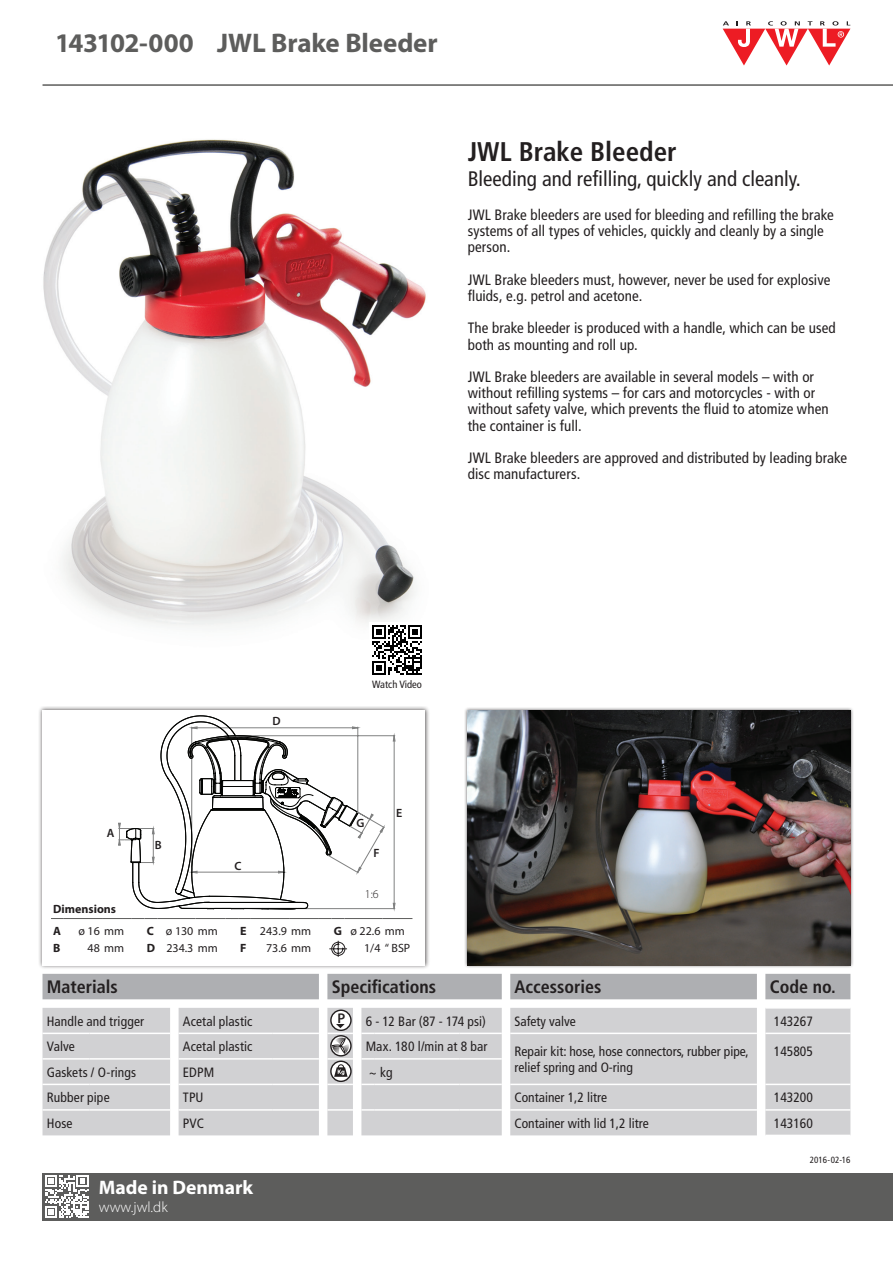
<style>
.page{position:relative;width:893px;height:1263px;background:#fff}
.page>*{position:absolute;margin:0;border:0;box-sizing:border-box;transform-origin:0 0}
.Overskrift_ny{font:700 27px "Myriad Pro";letter-spacing:-.005em;color:#5d5d5c}
.t1{font:700 condensed 27px "Frutiger LT Com";color:#231f20}
.t2{font:condensed 21px "Frutiger LT Com";color:#231f20}
.t3{font:700 19.65px "Myriad Pro";color:#fff}
.t4{font:700 condensed 18px "Frutiger LT Com";color:#231f20}
.Intro_sider{font:condensed 15px/16.2px "Frutiger LT Com";letter-spacing:.005em;color:#231f20}
.t5{font:300 15px "Myriad Pro";color:#fff}
.t6{font:600 14.1px "Myriad Pro";color:#231f20}
.Brød_ny{font:condensed 13.5px/16.2px "Frutiger LT Com";color:#231f20}
.t7{font:12px "Myriad Pro";color:#231f20}
.t8{font:700 12px "Myriad Pro";color:#231f20}
.t9{font:600 12px "Myriad Pro";color:#231f20}
.t10{font:300 12px "Myriad Pro";color:#231f20}
.t11{font:condensed 10.5px "Frutiger LT Com";color:#231f20}
.Intro_sider-2{font:condensed 9px "Frutiger LT Com";letter-spacing:.01em;color:#231f20}
</style>
<div class="page">
<div style="left:43px;top:1172px;width:850px;height:48px;background:#5d5d5c"></div>
<svg style="left:45px;top:1175px;width:44px;height:43px"></svg>
<hr style="left:43px;top:84px;width:850px;height:2px;background:#5d5d5c">
<svg style="left:723px;top:21px;width:127px;height:45px"></svg>
<div style="left:38px;top:706px;width:392px;height:264px;background:#231f20;opacity:.75"></div>
<div style="left:43px;top:710px;width:382px;height:255px;background:#fff"></div>
<img style="left:43px;top:139px;width:383px;height:488px">
<div style="left:464px;top:707px;width:390px;height:262px;background:#231f20;opacity:.75"></div>
<img style="left:468px;top:710px;width:382px;height:255px">
<div style="left:369px;top:622px;width:56px;height:56px;background:#fff"></div>
<svg style="left:372px;top:625px;width:50px;height:50px"></svg>
<div style="left:43px;top:974px;width:807px;height:25px;background:#aeafb2"></div>
<svg style="left:43px;top:1008px;width:807px;height:127px;background:#d3d3d5"></svg>
<hr style="left:43px;top:1032px;width:46px;height:2px;background:#fff">
<hr style="left:89px;top:1032px;width:81px;height:2px;background:#fff">
<hr style="left:43px;top:1058px;width:46px;height:1px;background:#fff">
<hr style="left:89px;top:1058px;width:81px;height:1px;background:#fff">
<hr style="left:43px;top:1084px;width:46px;height:1px;background:#fff">
<hr style="left:89px;top:1084px;width:81px;height:1px;background:#fff">
<hr style="left:43px;top:1109px;width:46px;height:2px;background:#fff">
<hr style="left:89px;top:1109px;width:81px;height:2px;background:#fff">
<hr style="left:179px;top:1032px;width:93px;height:2px;background:#fff">
<hr style="left:272px;top:1032px;width:47px;height:2px;background:#fff">
<hr style="left:179px;top:1058px;width:93px;height:1px;background:#fff">
<hr style="left:272px;top:1058px;width:47px;height:1px;background:#fff">
<hr style="left:179px;top:1084px;width:93px;height:1px;background:#fff">
<hr style="left:272px;top:1084px;width:47px;height:1px;background:#fff">
<hr style="left:179px;top:1109px;width:93px;height:2px;background:#fff">
<hr style="left:272px;top:1109px;width:47px;height:2px;background:#fff">
<svg style="left:361px;top:1032px;width:13px;height:2px"></svg>
<hr style="left:374px;top:1032px;width:85px;height:2px;background:#fff">
<hr style="left:459px;top:1032px;width:43px;height:2px;background:#fff">
<svg style="left:361px;top:1058px;width:13px;height:1px"></svg>
<hr style="left:374px;top:1058px;width:85px;height:1px;background:#fff">
<hr style="left:459px;top:1058px;width:43px;height:1px;background:#fff">
<svg style="left:361px;top:1084px;width:13px;height:1px"></svg>
<hr style="left:374px;top:1084px;width:85px;height:1px;background:#fff">
<hr style="left:459px;top:1084px;width:43px;height:1px;background:#fff">
<svg style="left:361px;top:1109px;width:13px;height:2px"></svg>
<hr style="left:374px;top:1109px;width:85px;height:2px;background:#fff">
<hr style="left:459px;top:1109px;width:43px;height:2px;background:#fff">
<hr style="left:327px;top:1032px;width:26px;height:2px;background:#fff">
<svg style="left:327px;top:1084px;width:26px;height:1px"></svg>
<hr style="left:327px;top:1109px;width:26px;height:2px;background:#fff">
<hr style="left:510px;top:1084px;width:247px;height:1px;background:#fff">
<hr style="left:510px;top:1109px;width:247px;height:2px;background:#fff">
<hr style="left:765px;top:1032px;width:85px;height:2px;background:#fff">
<hr style="left:765px;top:1084px;width:85px;height:1px;background:#fff">
<hr style="left:765px;top:1109px;width:85px;height:2px;background:#fff">
<hr style="left:510px;top:1032px;width:247px;height:2px;background:#fff">
<svg style="left:331px;top:1010px;width:20px;height:20px"></svg>
<div style="left:330px;top:1009px;width:22px;height:22px;border:1px solid #231f20;border-radius:50%"></div>
<svg style="left:336px;top:1024px;width:9px;height:4px"></svg>
<div style="left:330px;top:1035px;width:22px;height:21px;border:1px solid #231f20;border-radius:50%"></div>
<svg style="left:327px;top:1037px;width:26px;height:22px"></svg>
<svg style="left:331px;top:1061px;width:20px;height:20px"></svg>
<div style="left:330px;top:1060px;width:22px;height:22px;border:1px solid #231f20;border-radius:50%"></div>
<div style="left:338px;top:1064px;width:6px;height:7px;border:1px solid #231f20;border-radius:50%"></div>
<svg style="left:334px;top:1067px;width:14px;height:10px"></svg>
<svg style="left:51px;top:918px;width:13px;height:1px"></svg>
<hr style="left:64px;top:918px;width:38px;height:1px;background:#5d5d5c">
<hr style="left:102px;top:918px;width:30px;height:1px;background:#5d5d5c">
<svg style="left:132px;top:918px;width:25px;height:1px"></svg>
<hr style="left:157px;top:918px;width:39px;height:1px;background:#5d5d5c">
<svg style="left:196px;top:918px;width:55px;height:1px"></svg>
<hr style="left:251px;top:918px;width:38px;height:1px;background:#5d5d5c">
<hr style="left:289px;top:918px;width:30px;height:1px;background:#5d5d5c">
<hr style="left:344px;top:918px;width:39px;height:1px;background:#5d5d5c">
<svg style="left:383px;top:918px;width:29px;height:1px"></svg>
<svg style="left:319px;top:918px;width:28px;height:39px"></svg>
<svg style="left:118px;top:715px;width:277px;height:195px"></svg>
<p class="Overskrift_ny" style="left:55px;top:25px;width:384px">143102-000 JWL Brake Bleeder</p>
<p class="t1" style="left:468px;top:135px;width:211px">JWL Brake Bleeder</p>
<p class="t2" style="left:468px;top:166px;width:335px">Bleeding and refilling, quickly and cleanly.</p>
<p class="Intro_sider" style="left:468px;top:207px;width:367px">JWL Brake bleeders are used for bleeding and refilling the brake systems of all types of vehicles, quickly and cleanly by a single person.</p>
<p class="Intro_sider" style="left:468px;top:272px;width:364px">JWL Brake bleeders must, however, never be used for explosive fluids, e.g. petrol and acetone.</p>
<p class="Intro_sider" style="left:468px;top:320px;width:369px">The brake bleeder is produced with a handle, which can be used both as mounting and roll up.</p>
<p class="Intro_sider" style="left:468px;top:369px;width:362px">JWL Brake bleeders are available in several models – with or without refilling systems – for cars and motorcycles - with or without safety valve, which prevents the fluid to atomize when the container is full.</p>
<p class="Intro_sider" style="left:468px;top:450px;width:381px">JWL Brake bleeders are approved and distributed by leading brake disc manufacturers.</p>
<p class="t9" style="left:107px;top:826px;width:9px">A</p>
<p class="t9" style="left:155px;top:837px;width:8px">B</p>
<p class="t9" style="left:272px;top:713px;width:10px">D</p>
<p class="t9" style="left:234px;top:858px;width:9px">C</p>
<p class="t11" style="left:372px;top:679px;width:51px">Watch Video</p>
<p class="t9" style="left:356px;top:816px;width:9px">G</p>
<p class="t9" style="left:373px;top:846px;width:8px">F</p>
<p class="t10" style="left:365px;top:887px;width:15px">1:6</p>
<p class="t9" style="left:396px;top:805px;width:8px">E</p>
<p class="t8" style="left:53px;top:901px;width:65px">Dimensions</p>
<p class="t8" style="left:53px;top:923px;width:9px">A</p>
<p class="t7" style="left:78px;top:923px;width:47px">ø 16 mm</p>
<p class="t8" style="left:147px;top:923px;width:9px">C</p>
<p class="t7" style="left:166px;top:923px;width:53px">ø 130 mm</p>
<p class="t8" style="left:240px;top:923px;width:8px">E</p>
<p class="t7" style="left:260px;top:923px;width:53px">243.9 mm</p>
<p class="t8" style="left:334px;top:923px;width:10px">G</p>
<p class="t7" style="left:350px;top:923px;width:56px">ø 22.6 mm</p>
<p class="t8" style="left:53px;top:940px;width:9px">B</p>
<p class="t7" style="left:88px;top:940px;width:38px">48 mm</p>
<p class="t8" style="left:147px;top:940px;width:10px">D</p>
<p class="t7" style="left:166px;top:940px;width:53px">234.3 mm</p>
<p class="t8" style="left:240px;top:940px;width:8px">F</p>
<p class="t7" style="left:266px;top:940px;width:47px">73.6 mm</p>
<p class="t7" style="left:364px;top:940px;width:48px">1/4 “ BSP</p>
<p class="t4" style="left:47px;top:976px;width:73px">Materials</p>
<p class="t4" style="left:332px;top:976px;width:106px">Specifications</p>
<p class="t4" style="left:514px;top:976px;width:88px">Accessories</p>
<p class="t4" style="left:770px;top:976px;width:68px">Code no.</p>
<p class="Brød_ny" style="left:47px;top:1013px;width:99px">Handle and trigger</p>
<p class="Brød_ny" style="left:183px;top:1013px;width:71px">Acetal plastic</p>
<p class="Brød_ny" style="left:366px;top:1013px;width:122px">6 - 12 Bar (87 - 174 psi)</p>
<p class="Brød_ny" style="left:514px;top:1013px;width:63px">Safety valve</p>
<p class="Brød_ny" style="left:774px;top:1013px;width:40px">143267</p>
<p class="Brød_ny" style="left:47px;top:1038px;width:30px">Valve</p>
<p class="Brød_ny" style="left:183px;top:1038px;width:71px">Acetal plastic</p>
<p class="Brød_ny" style="left:366px;top:1038px;width:123px">Max. 180 l/min at 8 bar</p>
<p class="Brød_ny" style="left:514px;top:1043px;width:236px">Repair kit: hose, hose connectors, rubber pipe, relief spring and O-ring</p>
<p class="Brød_ny" style="left:774px;top:1043px;width:40px">145805</p>
<p class="t6" style="left:337px;top:1009px;width:9px">P</p>
<p class="Brød_ny" style="left:47px;top:1064px;width:91px">Gaskets / O-rings</p>
<p class="Brød_ny" style="left:183px;top:1064px;width:33px">EDPM</p>
<p class="Brød_ny" style="left:369px;top:1064px;width:25px">~ kg</p>
<p class="Brød_ny" style="left:47px;top:1089px;width:64px">Rubber pipe</p>
<p class="Brød_ny" style="left:183px;top:1089px;width:22px">TPU</p>
<p class="Brød_ny" style="left:514px;top:1089px;width:94px">Container 1,2 litre</p>
<p class="Brød_ny" style="left:774px;top:1089px;width:40px">143200</p>
<p class="Brød_ny" style="left:47px;top:1115px;width:27px">Hose</p>
<p class="Brød_ny" style="left:183px;top:1115px;width:23px">PVC</p>
<p class="Brød_ny" style="left:514px;top:1115px;width:136px">Container with lid 1,2 litre</p>
<p class="Brød_ny" style="left:774px;top:1115px;width:40px">143160</p>
<p class="t3" style="left:99px;top:1175px;width:156px">Made in Denmark</p>
<p class="t5" style="left:99px;top:1198px;width:70px">www.jwl.dk</p>
<p class="Intro_sider-2" style="left:810px;top:1155px;width:42px">2016-02-16</p>
</div>
